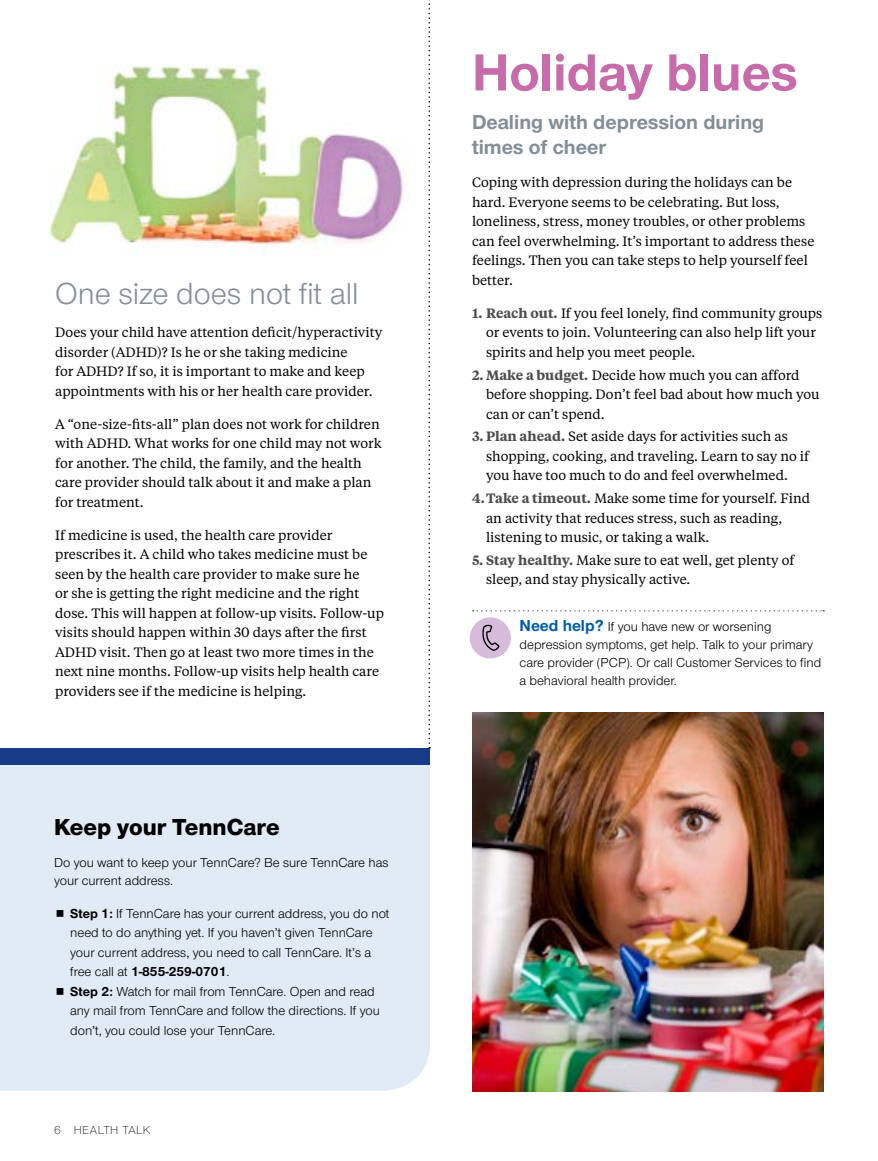
<style>
.page{position:relative;width:878px;height:1161px;background:#fff}
.page>*{position:absolute;margin:0;border:0;box-sizing:border-box;transform-origin:0 0}
.t1{font:700 54px "UHC Sans";color:#c76bab}
.t2{font:31.5px "UHC Sans";color:#838e98}
.t3{font:800 24px "UHC Sans";color:#000}
.t4{font:700 21px/25.2px "UHC Sans";color:#838e98}
.t5{font:13.5px/19.5px "UHC Serif Text";color:#000}
.t6{font:13.5px/19.5px "UHC Sans";color:#000}
.t7{font:300 12px "UHC Sans";letter-spacing:.04em;color:#000}
.s1{font-weight:700}
.s2{font-weight:600;color:#4d4d4d}
.s3{font-weight:700;font-size:16.5px;color:#005dac}
</style>
<div class="page">
<div style="left:0;top:765px;width:430px;height:326px;background:#e1ebf5"></div>
<div style="left:0;top:748px;width:430px;height:17px;background:#173b87"></div>
<img style="left:49px;top:64px;width:354px;height:182px">
<svg style="left:472px;top:610px;width:352px;height:2px"></svg>
<div style="left:469px;top:617px;width:42px;height:42px;background:#d7bbda;border-radius:50%"></div>
<svg style="left:482px;top:625px;width:17px;height:26px"></svg>
<img style="left:472px;top:712px;width:352px;height:379px">
<svg style="left:428px;top:0;width:2px;height:748px"></svg>
<svg style="left:57px;top:910px;width:6px;height:7px"></svg>
<svg style="left:57px;top:988px;width:6px;height:7px"></svg>
<h2 class="t2" style="left:55px;top:274px;width:305px">One size does not fit all</h2>
<p class="t5" style="left:55px;top:322px;width:328px">Does your child have attention deficit/hyperactivity disorder (ADHD)? Is he or she taking medicine<br>for ADHD? If so, it is important to make and keep appointments with his or her health care provider.</p>
<p class="t5" style="left:55px;top:414px;width:328px">A “one-size-fits-all” plan does not work for children with ADHD. What works for one child may not work for another. The child, the family, and the health care provider should talk about it and make a plan for treatment.</p>
<p class="t5" style="left:55px;top:525px;width:330px">If medicine is used, the health care provider prescribes it. A child who takes medicine must be seen by the health care provider to make sure he<br>or she is getting the right medicine and the right dose. This will happen at follow-up visits. Follow-up visits should happen within 30 days after the first ADHD visit. Then go at least two more times in the next nine months. Follow-up visits help health care providers see if the medicine is helping.</p>
<h3 class="t3" style="left:54px;top:810px;width:227px">Keep your TennCare</h3>
<p class="t6" style="left:54px;top:853px;width:336px;line-height:18px">Do you want to keep your TennCare? Be sure TennCare has your current address.</p>
<p class="t6" style="left:70px;top:903px;width:321px"><span class="s1">Step 1:</span> If TennCare has your current address, you do not need to do anything yet. If you haven’t given TennCare your current address, you need to call TennCare. It’s a free call at <span class="s1">1-855-259-0701</span>.<br><span class="s1">Step 2:</span> Watch for mail from TennCare. Open and read any mail from TennCare and follow the directions. If you don’t, you could lose your TennCare.</p>
<p class="t7" style="left:54px;top:1122px;width:98px">6 HEALTH TALK</p>
<h1 class="t1" style="left:472px;top:36px;width:327px">Holiday blues</h1>
<h3 class="t4" style="left:472px;top:109px;width:294px">Dealing with depression during times of cheer</h3>
<p class="t5" style="left:472px;top:172px;width:344px">Coping with depression during the holidays can be hard. Everyone seems to be celebrating. But loss, loneliness, stress, money troubles, or other problems can feel overwhelming. It’s important to address these feelings. Then you can take steps to help yourself feel better.</p>
<p class="t5" style="left:486px;top:303px;width:338px;text-indent:-14px"><span class="s2">1. Reach out.</span> If you feel lonely, find community groups or events to join. Volunteering can also help lift your spirits and help you meet people.</p>
<p class="t5" style="left:486px;top:364px;width:335px;text-indent:-14px"><span class="s2">2. Make a budget.</span> Decide how much you can afford before shopping. Don’t feel bad about how much you can or can’t spend.</p>
<p class="t5" style="left:486px;top:426px;width:324px;text-indent:-14px"><span class="s2">3. Plan ahead.</span> Set aside days for activities such as shopping, cooking, and traveling. Learn to say no if you have too much to do and feel overwhelmed.</p>
<p class="t5" style="left:486px;top:488px;width:325px;text-indent:-14px"><span class="s2">4.Take a timeout.</span> Make some time for yourself. Find an activity that reduces stress, such as reading, listening to music, or taking a walk.</p>
<p class="t5" style="left:486px;top:550px;width:310px;text-indent:-14px"><span class="s2">5. Stay healthy.</span> Make sure to eat well, get plenty of sleep, and stay physically active.</p>
<p class="t6" style="left:519px;top:617px;width:303px;line-height:18px"><span class="s3">Need help?</span> If you have new or worsening depression symptoms, get help. Talk to your primary care provider (PCP). Or call Customer Services to find a behavioral health provider.</p>
</div>
